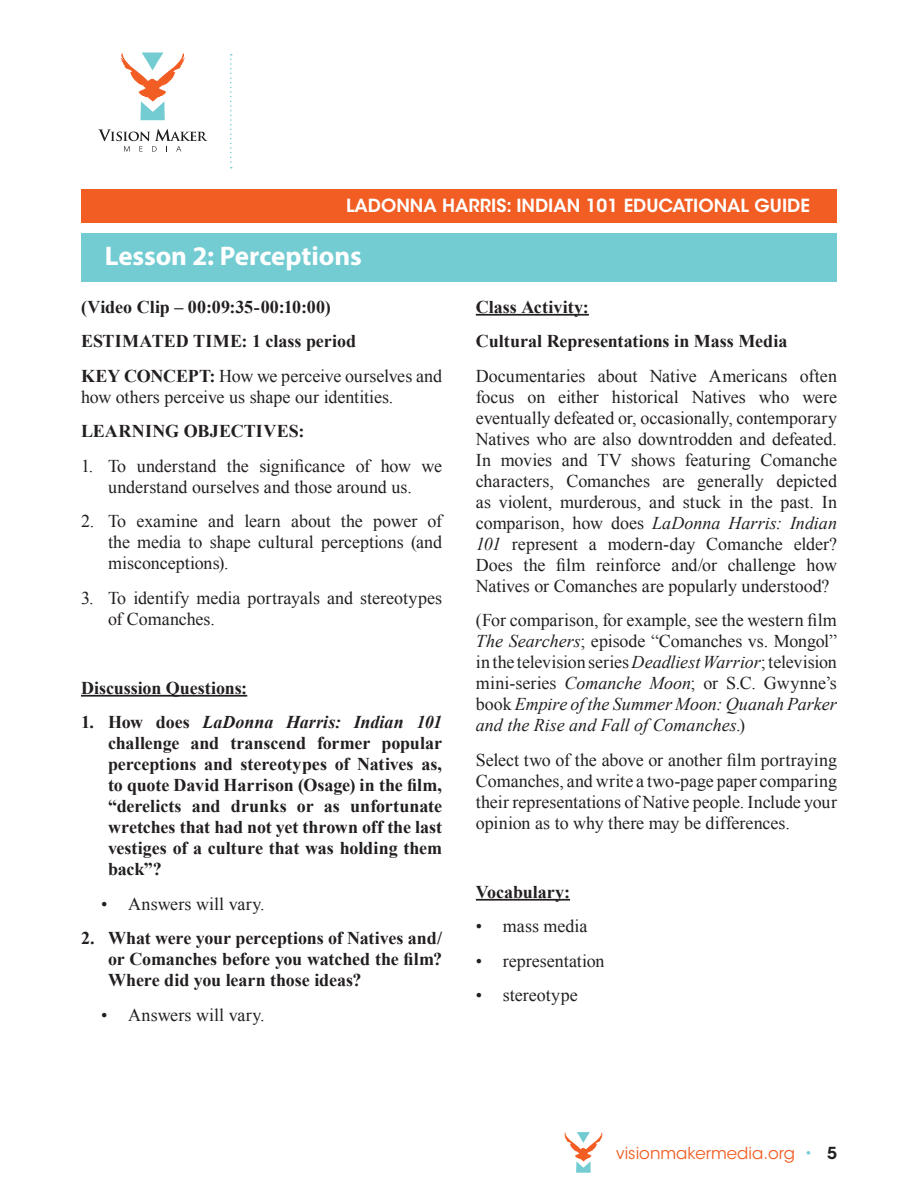
<style>
.page{position:relative;width:918px;height:1188px;background:#fff}
.page>*{position:absolute;margin:0;border:0;box-sizing:border-box;transform-origin:0 0}
.photo_captions{font:700 27px "Myriad Pro";letter-spacing:-.005em;color:#fff}
.photo_captions-2{font:18px/21px "Times New Roman";color:#231f20;text-align:justify}
.photo_captions-3{font:700 18px/21px "Times New Roman";letter-spacing:-.005em;color:#231f20;text-align:justify}
.t1{font:600 18px "ITC Avant Garde Std";color:#fff}
.t2{font:16.5px "ITC Avant Garde Std";color:#f15d22}
.s1{font-weight:700}
.s2{font-style:italic}
.s3{color:#72ccd2}
.s4{font-weight:600;color:#231f20}
</style>
<div class="page">
<svg style="left:98px;top:129px;width:110px;height:23px"></svg>
<svg style="left:120px;top:52px;width:65px;height:68px"></svg>
<div style="left:81px;top:189px;width:756px;height:33px;background:#f15d22"></div>
<svg style="left:230px;top:54px;width:2px;height:114px"></svg>
<svg style="left:564px;top:1132px;width:39px;height:41px"></svg>
<div style="left:81px;top:233px;width:756px;height:49px;background:#72ccd2"></div>
<hr style="left:81px;top:695px;width:166px;height:2px;background:#231f20">
<hr style="left:476px;top:314px;width:113px;height:2px;background:#231f20">
<hr style="left:476px;top:899px;width:94px;height:2px;background:#231f20">
<p class="t1" style="left:346px;top:194px;width:465px">LADONNA HARRIS: INDIAN 101 EDUCATIONAL GUIDE</p>
<p class="photo_captions" style="left:105px;top:238px;width:259px">Lesson 2: Perceptions</p>
<p class="photo_captions-3" style="left:81px;top:296px;width:251px">(Video Clip – 00:09:35-00:10:00)</p>
<p class="photo_captions-3" style="left:81px;top:330px;width:277px">ESTIMATED TIME: 1 class period</p>
<p class="photo_captions-2" style="left:81px;top:365px;width:363px"><span class="s1">KEY CONCEPT:</span> How we perceive ourselves and how others perceive us shape our identities.</p>
<p class="photo_captions-3" style="left:81px;top:420px;width:225px">LEARNING OBJECTIVES:</p>
<p class="photo_captions-2" style="left:81px;top:455px;width:363px;text-align:center">1. To understand the significance of how we understand ourselves and those around us.</p>
<p class="photo_captions-2" style="left:108px;top:510px;width:336px;text-indent:-27px">2. To examine and learn about the power of the media to shape cultural perceptions (and misconceptions).</p>
<p class="photo_captions-2" style="left:108px;top:587px;width:336px;text-indent:-27px">3. To identify media portrayals and stereotypes of Comanches.</p>
<p class="photo_captions-3" style="left:81px;top:677px;width:168px">Discussion Questions:</p>
<p class="photo_captions-3" style="left:108px;top:711px;width:336px;text-indent:-27px">1. How does <span class="s2">LaDonna Harris: Indian 101 </span>challenge and transcend former popular perceptions and stereotypes of Natives as, to quote David Harrison (Osage) in the film, “derelicts and drunks or as unfortunate wretches that had not yet thrown off the last vestiges of a culture that was holding them back”?</p>
<p class="photo_captions-2" style="left:101px;top:893px;width:165px">• Answers will vary.</p>
<p class="photo_captions-3" style="left:108px;top:927px;width:336px;text-indent:-27px">2. What were your perceptions of Natives and/ or Comanches before you watched the film?<br>Where did you learn those ideas?</p>
<p class="photo_captions-2" style="left:101px;top:1004px;width:165px">• Answers will vary.</p>
<p class="photo_captions-3" style="left:476px;top:296px;width:115px">Class Activity:</p>
<p class="photo_captions-3" style="left:476px;top:330px;width:313px">Cultural Representations in Mass Media</p>
<p class="photo_captions-2" style="left:476px;top:365px;width:363px">Documentaries about Native Americans often focus on either historical Natives who were eventually defeated or, occasionally, contemporary Natives who are also downtrodden and defeated.<br>In movies and TV shows featuring Comanche characters, Comanches are generally depicted as violent, murderous, and stuck in the past. In comparison, how does <span class="s2">LaDonna Harris: Indian 101</span> represent a modern-day Comanche elder?<br>Does the film reinforce and/or challenge how Natives or Comanches are popularly understood?</p>
<p class="photo_captions-2" style="left:476px;top:609px;width:363px">(For comparison, for example, see the western film <span class="s2">The Searchers</span>; episode “Comanches vs. Mongol” in the television series <span class="s2">Deadliest Warrior</span>; television mini-series <span class="s2">Comanche Moon</span>; or S.C. Gwynne’s book <span class="s2">Empire of the Summer Moon: Quanah Parker and the Rise and Fall of Comanches</span>.)</p>
<p class="photo_captions-2" style="left:476px;top:749px;width:363px">Select two of the above or another film portraying Comanches, and write a two-page paper comparing their representations of Native people. Include your opinion as to why there may be differences.</p>
<p class="photo_captions-3" style="left:476px;top:881px;width:96px">Vocabulary:</p>
<p class="photo_captions-2" style="left:476px;top:915px;width:113px">• mass media</p>
<p class="photo_captions-2" style="left:476px;top:950px;width:130px">• representation</p>
<p class="photo_captions-2" style="left:476px;top:984px;width:103px">• stereotype</p>
<p class="t2" style="left:616px;top:1143px;width:222px">visionmakermedia.org <span class="s3">•</span> <span class="s4">5</span></p>
</div>
